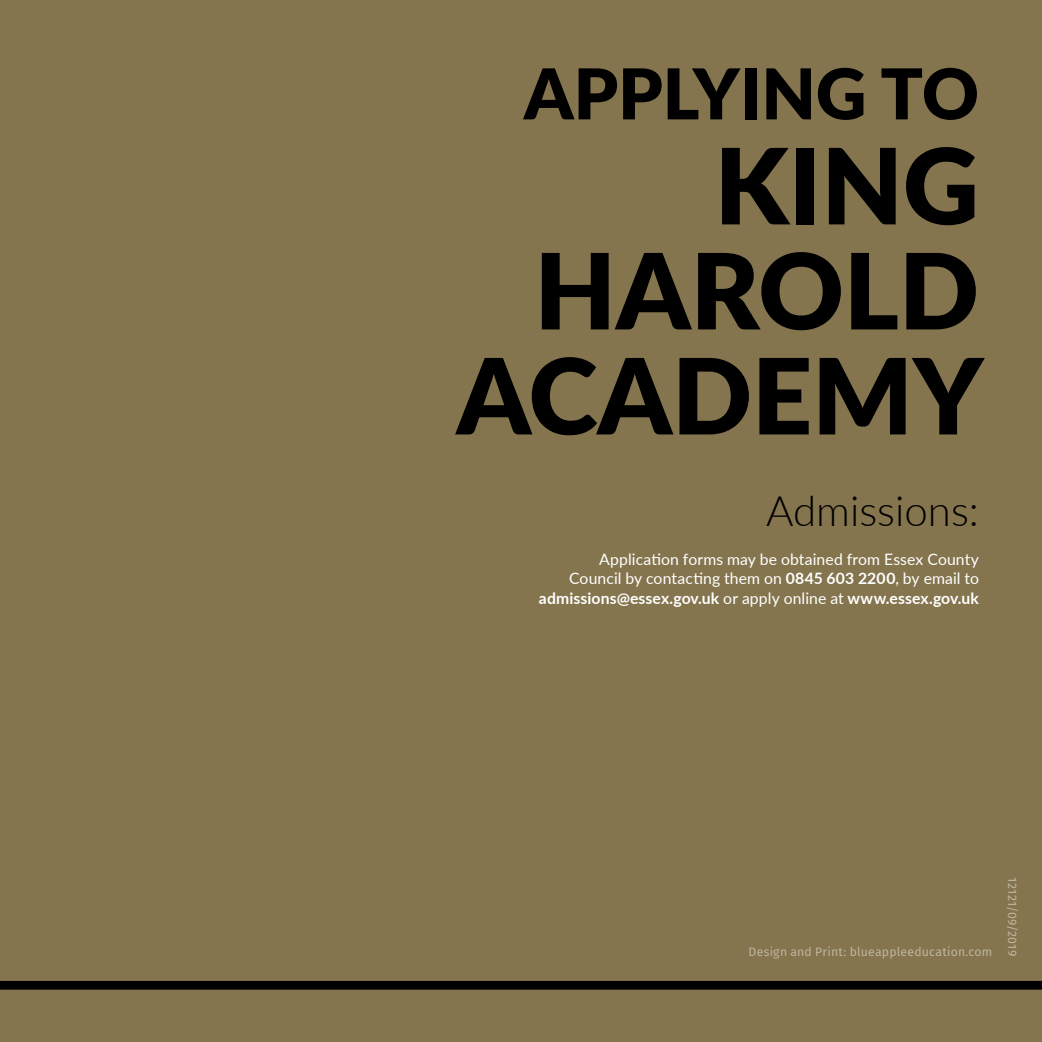
<style>
.page{position:relative;width:1042px;height:1042px;background:#85754e}
.page>*{position:absolute;margin:0;border:0;box-sizing:border-box;transform-origin:0 0}
.t1{font:900 105px/105px "Lato";color:#000;text-align:right}
.t2{font:900 70px "Lato";color:#000}
.t3{font:300 42px "Lato";color:#000}
.t4{font:15.75px/19.2px "Lato";letter-spacing:.005em;color:#fff;text-align:right}
.t5{font:12.25px "Fira Sans";letter-spacing:.015em;color:#c2baa6}
.s1{font-weight:700}
</style>
<div class="page">
<div style="left:0;top:981px;width:1042px;height:8px;background:#000"></div>
<h2 class="t2" style="left:524px;top:41px;width:456px">APPLYING TO</h2>
<h1 class="t1" style="left:456px;top:129px;width:528px">KING<br>HAROLD<br>ACADEMY</h1>
<h3 class="t3" style="left:766px;top:482px;width:214px">Admissions:</h3>
<p class="t4" style="left:539px;top:549px;width:441px">Application forms may be obtained from Essex County<br>Council by contacting them on <span class="s1">0845 603 2200</span>, by email to <span class="s1">admissions@essex.gov.uk</span> or apply online at <span class="s1">www.essex.gov.uk</span></p>
<p class="t5" style="left:748px;top:943px;width:245px">Design and Print: blueappleeducation.com</p>
<p class="t5" style="left:1021px;top:877px;width:80px;rotate:90deg">12121/09/2019</p>
</div>
